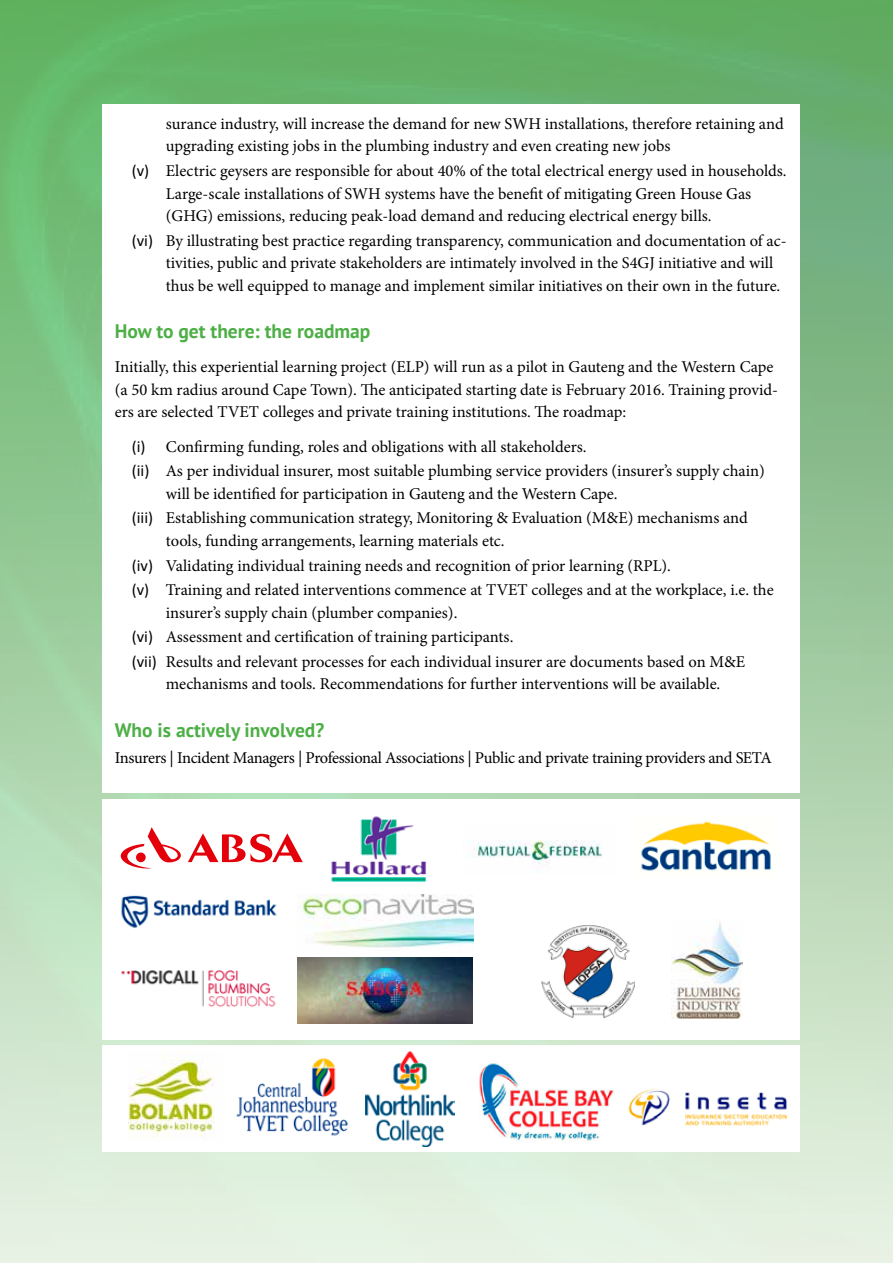
<style>
.page{position:relative;width:893px;height:1263px;background:#fff}
.page>*{position:absolute;margin:0;border:0;box-sizing:border-box;transform-origin:0 0}
.t1{font:700 19.5px "PT Sans";color:#4daf46}
.t2{font:16.5px/22.5px "Minion Pro";color:#000}
.t3{font:16.5px "Minion Pro";letter-spacing:-.025em;color:#000}
.s1{font-family:"Calibri"}
</style>
<div class="page">
<div style="left:0;top:0;width:893px;height:1263px;background:linear-gradient(to bottom,#57aa60,#e8f2e3)"></div>
<div style="left:102px;top:104px;width:697px;height:688px;background:#fff"></div>
<div style="left:102px;top:799px;width:697px;height:241px;background:#fff"></div>
<svg style="left:121px;top:827px;width:182px;height:42px"></svg>
<img style="left:331px;top:816px;width:96px;height:66px">
<img style="left:471px;top:840px;width:131px;height:33px">
<img style="left:641px;top:821px;width:130px;height:50px">
<img style="left:121px;top:895px;width:156px;height:33px">
<img style="left:298px;top:894px;width:175px;height:54px">
<img style="left:121px;top:970px;width:155px;height:37px">
<img style="left:298px;top:958px;width:174px;height:65px">
<img style="left:541px;top:925px;width:93px;height:93px">
<img style="left:671px;top:922px;width:71px;height:96px">
<div style="left:102px;top:1045px;width:697px;height:106px;background:#fff"></div>
<img style="left:129px;top:1052px;width:86px;height:87px">
<img style="left:236px;top:1058px;width:113px;height:78px">
<img style="left:366px;top:1052px;width:89px;height:94px">
<img style="left:479px;top:1063px;width:135px;height:78px">
<img style="left:628px;top:1088px;width:160px;height:38px">
<p class="t2" style="left:166px;top:112px;width:619px">surance industry, will increase the demand for new SWH installations, therefore retaining and upgrading existing jobs in the plumbing industry and even creating new jobs</p>
<p class="t2" style="left:166px;top:160px;width:622px;text-indent:-34px"><span class="s1">(v)</span> Electric geysers are responsible for about 40% of the total electrical energy used in households.<br>Large-scale installations of SWH systems have the benefit of mitigating Green House Gas (GHG) emissions, reducing peak-load demand and reducing electrical energy bills.</p>
<p class="t2" style="left:166px;top:229px;width:622px;text-indent:-34px"><span class="s1">(vi)</span> By illustrating best practice regarding transparency, communication and documentation of ac&shy;tivities, public and private stakeholders are intimately involved in the S4GJ initiative and will thus be well equipped to manage and implement similar initiatives on their own in the future.</p>
<p class="t1" style="left:115px;top:318px;width:257px">How to get there: the roadmap</p>
<p class="t2" style="left:115px;top:356px;width:665px">Initially, this experiential learning project (ELP) will run as a pilot in Gauteng and the Western Cape (a 50 km radius around Cape Town). The anticipated starting date is February 2016. Training provid&shy;ers are selected TVET colleges and private training institutions. The roadmap:</p>
<p class="t2" style="left:132px;top:434px;width:634px;line-height:24.6px"><span class="s1">(i)</span> Confirming funding, roles and obligations with all stakeholders.<br><span class="s1">(ii)</span> As per individual insurer, most suitable plumbing service providers (insurer’s supply chain)</p>
<p class="t2" style="left:132px;top:481px;width:618px;line-height:24.6px;text-indent:34px">will be identified for participation in Gauteng and the Western Cape.<br><span class="s1">(iii)</span> Establishing communication strategy, Monitoring &amp; Evaluation (M&amp;E) mechanisms and</p>
<p class="t2" style="left:132px;top:528px;width:643px;line-height:24.6px;text-indent:34px">tools, funding arrangements, learning materials etc.<br><span class="s1">(iv)</span> Validating individual training needs and recognition of prior learning (RPL).<br><span class="s1">(v)</span> Training and related interventions commence at TVET colleges and at the workplace, i.e. the</p>
<p class="t2" style="left:132px;top:600px;width:615px;line-height:24.6px;text-indent:34px">insurer’s supply chain (plumber companies).<br><span class="s1">(vi)</span> Assessment and certification of training participants.<br><span class="s1">(vii)</span> Results and relevant processes for each individual insurer are documents based on M&amp;E</p>
<p class="t2" style="left:166px;top:673px;width:556px">mechanisms and tools. Recommendations for further interventions will be available.</p>
<p class="t1" style="left:115px;top:717px;width:211px">Who is actively involved?</p>
<p class="t3" style="left:115px;top:747px;width:659px">Insurers | Incident Managers | Professional Associations | Public and private training providers and SETA</p>
</div>
